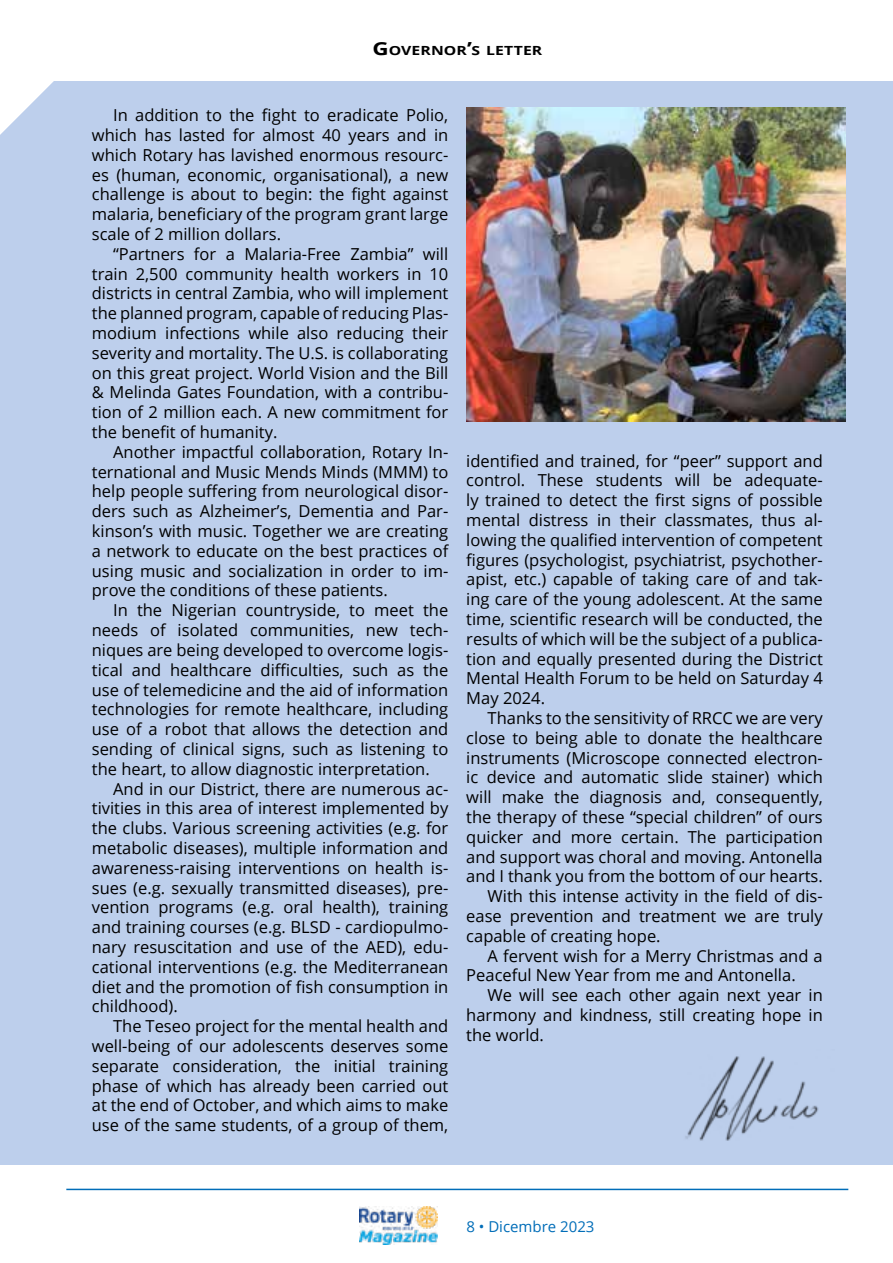
<style>
.page{position:relative;width:893px;height:1263px;background:#fff}
.page>*{position:absolute;margin:0;border:0;box-sizing:border-box;transform-origin:0 0}
.t1{font:16.5px "Open Sans";color:#000}
.t2{font:15px "Open Sans";color:#006db8}
.t3{font:700 12.6px "Open Sans";letter-spacing:.005em;color:#000;scale:1.25 1}
.s1{font-size:18px}
</style>
<div class="page">
<img style="left:359px;top:1206px;width:78px;height:39px">
<hr style="left:66px;top:1189px;width:782px;height:1px;background:#006db8">
<div style="left:0;top:82px;width:893px;height:1083px;background:#bdcfec"></div>
<svg style="left:0;top:81px;width:58px;height:54px"></svg>
<img style="left:685px;top:1056px;width:134px;height:85px">
<img style="left:466px;top:107px;width:379px;height:315px">
<p class="t3" style="left:372px;top:42px;width:137px"><span class="s1">G</span> OVERNOR<span class="s1">’</span>S LETTER</p>
<p class="t1" style="left:113px;top:104px;width:337px">In addition to the fight to eradicate Polio,</p>
<p class="t1" style="left:92px;top:124px;width:358px">which has lasted for almost 40 years and in</p>
<p class="t1" style="left:92px;top:144px;width:358px">which Rotary has lavished enormous resourc-</p>
<p class="t1" style="left:92px;top:163px;width:358px">es (human, economic, organisational), a new</p>
<p class="t1" style="left:92px;top:183px;width:358px">challenge is about to begin: the fight against</p>
<p class="t1" style="left:92px;top:203px;width:358px">malaria, beneficiary of the program grant large</p>
<p class="t1" style="left:92px;top:223px;width:191px">scale of 2 million dollars.</p>
<p class="t1" style="left:113px;top:243px;width:337px">“Partners for a Malaria-Free Zambia” will</p>
<p class="t1" style="left:92px;top:262px;width:358px">train 2,500 community health workers in 10</p>
<p class="t1" style="left:92px;top:282px;width:358px">districts in central Zambia, who will implement</p>
<p class="t1" style="left:92px;top:302px;width:358px">the planned program, capable of reducing Plas-</p>
<p class="t1" style="left:92px;top:322px;width:358px">modium infections while also reducing their</p>
<p class="t1" style="left:92px;top:342px;width:358px">severity and mortality. The U.S. is collaborating</p>
<p class="t1" style="left:92px;top:361px;width:358px">on this great project. World Vision and the Bill</p>
<p class="t1" style="left:92px;top:381px;width:358px">&amp; Melinda Gates Foundation, with a contribu-</p>
<p class="t1" style="left:92px;top:401px;width:358px">tion of 2 million each. A new commitment for</p>
<p class="t1" style="left:92px;top:421px;width:187px">the benefit of humanity.</p>
<p class="t1" style="left:113px;top:441px;width:337px">Another impactful collaboration, Rotary In-</p>
<p class="t1" style="left:92px;top:460px;width:358px">ternational and Music Mends Minds (MMM) to</p>
<p class="t1" style="left:92px;top:480px;width:358px">help people suffering from neurological disor-</p>
<p class="t1" style="left:92px;top:500px;width:358px">ders such as Alzheimer’s, Dementia and Par-</p>
<p class="t1" style="left:92px;top:520px;width:358px">kinson’s with music. Together we are creating</p>
<p class="t1" style="left:92px;top:540px;width:358px">a network to educate on the best practices of</p>
<p class="t1" style="left:92px;top:559px;width:358px">using music and socialization in order to im-</p>
<p class="t1" style="left:92px;top:579px;width:297px">prove the conditions of these patients.</p>
<p class="t1" style="left:113px;top:599px;width:337px">In the Nigerian countryside, to meet the</p>
<p class="t1" style="left:92px;top:619px;width:358px">needs of isolated communities, new tech-</p>
<p class="t1" style="left:92px;top:639px;width:358px">niques are being developed to overcome logis-</p>
<p class="t1" style="left:92px;top:658px;width:358px">tical and healthcare difficulties, such as the</p>
<p class="t1" style="left:92px;top:678px;width:358px">use of telemedicine and the aid of information</p>
<p class="t1" style="left:92px;top:698px;width:358px">technologies for remote healthcare, including</p>
<p class="t1" style="left:92px;top:718px;width:358px">use of a robot that allows the detection and</p>
<p class="t1" style="left:92px;top:738px;width:358px">sending of clinical signs, such as listening to</p>
<p class="t1" style="left:92px;top:757px;width:339px">the heart, to allow diagnostic interpretation.</p>
<p class="t1" style="left:113px;top:777px;width:337px">And in our District, there are numerous ac-</p>
<p class="t1" style="left:92px;top:797px;width:358px">tivities in this area of interest implemented by</p>
<p class="t1" style="left:92px;top:817px;width:358px">the clubs. Various screening activities (e.g. for</p>
<p class="t1" style="left:92px;top:837px;width:358px">metabolic diseases), multiple information and</p>
<p class="t1" style="left:92px;top:856px;width:358px">awareness-raising interventions on health is-</p>
<p class="t1" style="left:92px;top:876px;width:358px">sues (e.g. sexually transmitted diseases), pre-</p>
<p class="t1" style="left:92px;top:896px;width:358px">vention programs (e.g. oral health), training</p>
<p class="t1" style="left:92px;top:916px;width:358px">and training courses (e.g. BLSD - cardiopulmo-</p>
<p class="t1" style="left:92px;top:936px;width:358px">nary resuscitation and use of the AED), edu-</p>
<p class="t1" style="left:92px;top:955px;width:358px">cational interventions (e.g. the Mediterranean</p>
<p class="t1" style="left:92px;top:975px;width:358px">diet and the promotion of fish consumption in</p>
<p class="t1" style="left:92px;top:995px;width:87px">childhood).</p>
<p class="t1" style="left:113px;top:1015px;width:337px">The Teseo project for the mental health and</p>
<p class="t1" style="left:92px;top:1035px;width:358px">well-being of our adolescents deserves some</p>
<p class="t1" style="left:92px;top:1054px;width:358px">separate consideration, the initial training</p>
<p class="t1" style="left:92px;top:1074px;width:358px">phase of which has already been carried out</p>
<p class="t1" style="left:92px;top:1094px;width:358px">at the end of October, and which aims to make</p>
<p class="t1" style="left:92px;top:1114px;width:358px">use of the same students, of a group of them,</p>
<p class="t1" style="left:466px;top:449px;width:358px">identified and trained, for “peer” support and</p>
<p class="t1" style="left:466px;top:469px;width:358px">control. These students will be adequate-</p>
<p class="t1" style="left:466px;top:489px;width:358px">ly trained to detect the first signs of possible</p>
<p class="t1" style="left:466px;top:509px;width:358px">mental distress in their classmates, thus al-</p>
<p class="t1" style="left:466px;top:528px;width:358px">lowing the qualified intervention of competent</p>
<p class="t1" style="left:466px;top:548px;width:358px">figures (psychologist, psychiatrist, psychother-</p>
<p class="t1" style="left:466px;top:568px;width:358px">apist, etc.) capable of taking care of and tak-</p>
<p class="t1" style="left:466px;top:588px;width:358px">ing care of the young adolescent. At the same</p>
<p class="t1" style="left:466px;top:608px;width:358px">time, scientific research will be conducted, the</p>
<p class="t1" style="left:466px;top:627px;width:358px">results of which will be the subject of a publica-</p>
<p class="t1" style="left:466px;top:647px;width:358px">tion and equally presented during the District</p>
<p class="t1" style="left:466px;top:667px;width:358px">Mental Health Forum to be held on Saturday 4</p>
<p class="t1" style="left:466px;top:687px;width:80px">May 2024.</p>
<p class="t1" style="left:488px;top:707px;width:337px">Thanks to the sensitivity of RRCC we are very</p>
<p class="t1" style="left:466px;top:726px;width:358px">close to being able to donate the healthcare</p>
<p class="t1" style="left:466px;top:746px;width:358px">instruments (Microscope connected electron-</p>
<p class="t1" style="left:466px;top:766px;width:358px">ic device and automatic slide stainer) which</p>
<p class="t1" style="left:466px;top:786px;width:358px">will make the diagnosis and, consequently,</p>
<p class="t1" style="left:466px;top:806px;width:358px">the therapy of these “special children” of ours</p>
<p class="t1" style="left:466px;top:825px;width:358px">quicker and more certain. The participation</p>
<p class="t1" style="left:466px;top:845px;width:358px">and support was choral and moving. Antonella</p>
<p class="t1" style="left:466px;top:865px;width:358px">and I thank you from the bottom of our hearts.</p>
<p class="t1" style="left:488px;top:885px;width:337px">With this intense activity in the field of dis-</p>
<p class="t1" style="left:466px;top:905px;width:358px">ease prevention and treatment we are truly</p>
<p class="t1" style="left:466px;top:924px;width:196px">capable of creating hope.</p>
<p class="t1" style="left:488px;top:944px;width:337px">A fervent wish for a Merry Christmas and a</p>
<p class="t1" style="left:466px;top:964px;width:331px">Peaceful New Year from me and Antonella.</p>
<p class="t1" style="left:488px;top:984px;width:337px">We will see each other again next year in</p>
<p class="t1" style="left:466px;top:1004px;width:358px">harmony and kindness, still creating hope in</p>
<p class="t1" style="left:466px;top:1023px;width:79px">the world.</p>
<p class="t2" style="left:466px;top:1216px;width:130px">8 • Dicembre 2023</p>
</div>
